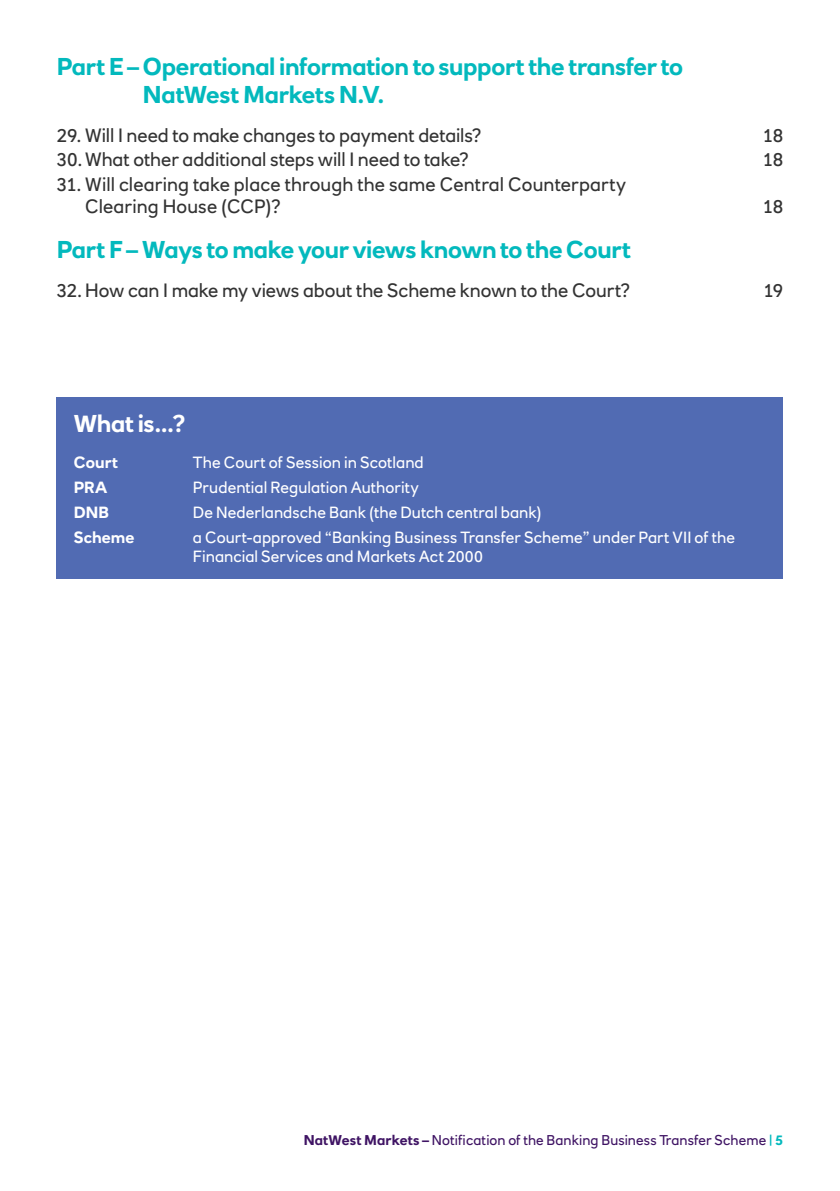
<style>
.page{position:relative;width:840px;height:1191px;background:#fff}
.page>*{position:absolute;margin:0;border:0;box-sizing:border-box;transform-origin:0 0}
.t1{font:700 24px/28px "RN House Sans";letter-spacing:-.015em;color:#03b9bd}
.t2{font:700 24px "RN House Sans";letter-spacing:-.015em;color:#fff}
.t3{font:19px/22px "RN House Sans";color:#333}
.t4{font:16px/19.2px "RN House Sans";letter-spacing:.005em;color:#fff}
.t5{font:700 16px "RN House Sans";letter-spacing:.005em;color:#fff}
.t6{font:14px "RN House Sans";letter-spacing:.005em;color:#3f1464}
.s1{font-weight:700}
.s2{font-weight:700;color:#03b9bd}
</style>
<div class="page">
<div style="left:57px;top:397px;width:725px;height:182px;background:#516bb3"></div>
<p class="t1" style="left:143px;top:52px;width:541px;text-indent:-86px">Part E – Operational information to support the transfer to<br>NatWest Markets N.V.</p>
<p class="t3" style="left:57px;top:124px;width:426px">29. Will I need to make changes to payment details?</p>
<p class="t3" style="left:762px;top:124px;width:22px">18</p>
<p class="t3" style="left:57px;top:149px;width:413px">30.What other additional steps will I need to take?</p>
<p class="t3" style="left:762px;top:149px;width:22px">18</p>
<p class="t3" style="left:85px;top:173px;width:542px;text-indent:-28px">31. Will clearing take place through the same Central Counterparty<br>Clearing House (CCP)?</p>
<p class="t3" style="left:762px;top:195px;width:22px">18</p>
<p class="t1" style="left:57px;top:236px;width:575px">Part F – Ways to make your views known to the Court</p>
<p class="t3" style="left:57px;top:279px;width:575px">32. How can I make my views about the Scheme known to the Court?</p>
<p class="t3" style="left:763px;top:279px;width:21px">19</p>
<p class="t2" style="left:74px;top:408px;width:114px">What is...?</p>
<p class="t5" style="left:74px;top:452px;width:46px">Court</p>
<p class="t4" style="left:193px;top:452px;width:232px">The Court of Session in Scotland</p>
<p class="t5" style="left:74px;top:477px;width:35px">PRA</p>
<p class="t4" style="left:193px;top:477px;width:227px">Prudential Regulation Authority</p>
<p class="t5" style="left:74px;top:502px;width:37px">DNB</p>
<p class="t4" style="left:193px;top:502px;width:350px">De Nederlandsche Bank (the Dutch central bank)</p>
<p class="t5" style="left:74px;top:527px;width:62px">Scheme</p>
<p class="t4" style="left:193px;top:527px;width:543px">a Court-approved “Banking Business Transfer Scheme” under Part VII of the<br>Financial Services and Markets Act 2000</p>
<p class="t6" style="left:303px;top:1131px;width:480px"><span class="s1">NatWest Markets –</span> Notification of the Banking Business Transfer Scheme <span class="s2">| 5</span></p>
</div>
